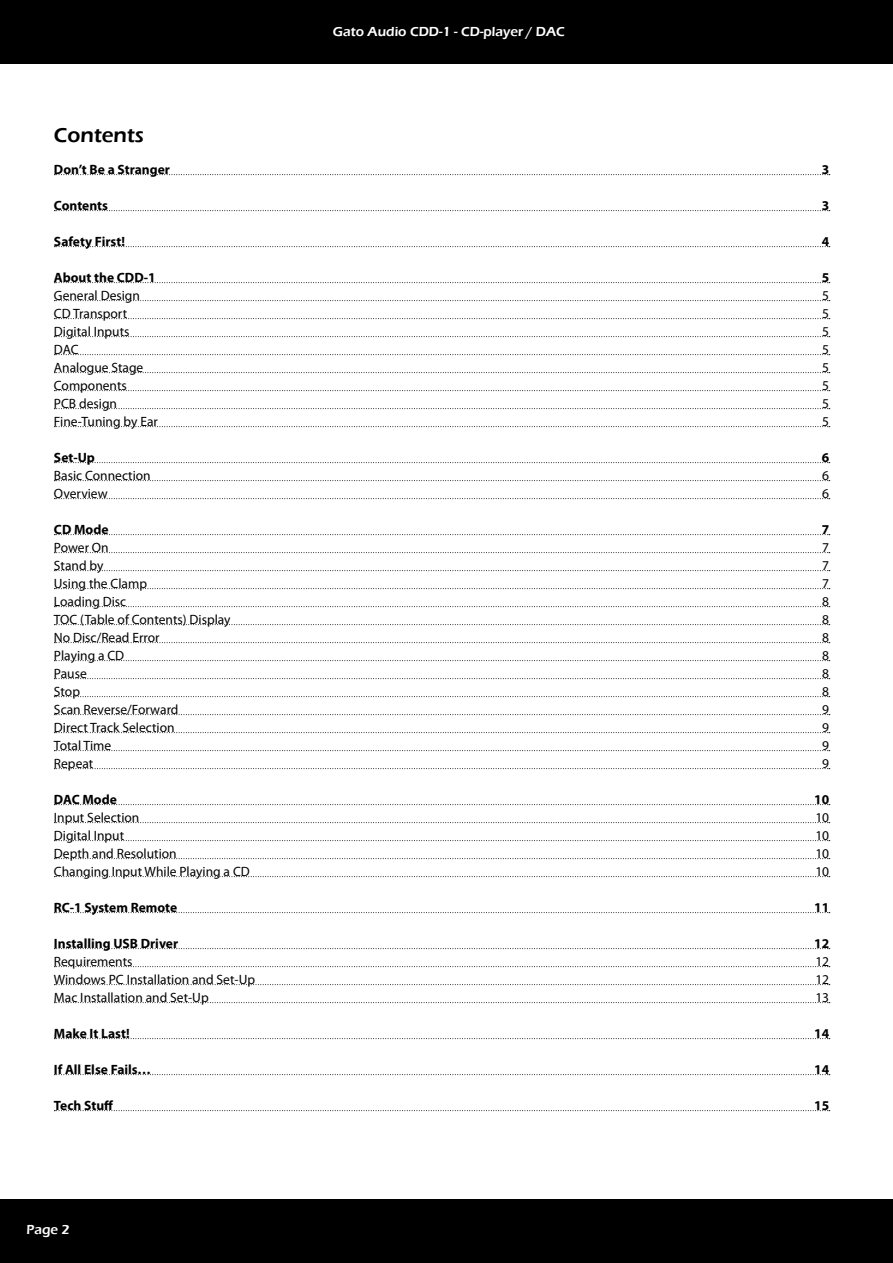
<style>
.page{position:relative;width:893px;height:1263px;background:#fff}
.page>*{position:absolute;margin:0;border:0;box-sizing:border-box;transform-origin:0 0}
.t1{font:600 21px "Eras ITC";color:#000}
.t2{font:13.5px "Myriad Pro";color:#000}
.t3{font:700 13.5px "Myriad Pro";color:#000}
.t4{font:600 13.5px "Eras ITC";color:#fff}
</style>
<div class="page">
<div style="left:0;top:0;width:893px;height:64px;background:#000"></div>
<div style="left:0;top:1199px;width:893px;height:64px;background:#000"></div>
<svg style="left:54px;top:174px;width:776px;height:1px"></svg>
<svg style="left:54px;top:210px;width:776px;height:1px"></svg>
<svg style="left:54px;top:246px;width:776px;height:1px"></svg>
<svg style="left:54px;top:282px;width:776px;height:1px"></svg>
<svg style="left:54px;top:300px;width:776px;height:1px"></svg>
<svg style="left:54px;top:318px;width:776px;height:1px"></svg>
<svg style="left:54px;top:336px;width:776px;height:1px"></svg>
<svg style="left:54px;top:354px;width:776px;height:1px"></svg>
<svg style="left:54px;top:372px;width:776px;height:1px"></svg>
<svg style="left:54px;top:390px;width:776px;height:1px"></svg>
<svg style="left:54px;top:408px;width:776px;height:1px"></svg>
<svg style="left:54px;top:426px;width:776px;height:1px"></svg>
<svg style="left:54px;top:462px;width:776px;height:1px"></svg>
<svg style="left:54px;top:480px;width:776px;height:1px"></svg>
<svg style="left:54px;top:498px;width:776px;height:1px"></svg>
<svg style="left:54px;top:534px;width:776px;height:1px"></svg>
<svg style="left:54px;top:552px;width:776px;height:1px"></svg>
<svg style="left:54px;top:570px;width:776px;height:1px"></svg>
<svg style="left:54px;top:588px;width:776px;height:1px"></svg>
<svg style="left:54px;top:606px;width:776px;height:1px"></svg>
<svg style="left:54px;top:624px;width:776px;height:1px"></svg>
<svg style="left:54px;top:642px;width:776px;height:1px"></svg>
<svg style="left:54px;top:660px;width:776px;height:1px"></svg>
<svg style="left:54px;top:678px;width:776px;height:1px"></svg>
<svg style="left:54px;top:696px;width:776px;height:1px"></svg>
<svg style="left:54px;top:714px;width:776px;height:1px"></svg>
<svg style="left:54px;top:732px;width:776px;height:1px"></svg>
<svg style="left:54px;top:750px;width:776px;height:1px"></svg>
<svg style="left:54px;top:768px;width:776px;height:1px"></svg>
<svg style="left:54px;top:804px;width:776px;height:1px"></svg>
<svg style="left:54px;top:822px;width:776px;height:1px"></svg>
<svg style="left:54px;top:840px;width:776px;height:1px"></svg>
<svg style="left:54px;top:858px;width:776px;height:1px"></svg>
<svg style="left:54px;top:876px;width:776px;height:1px"></svg>
<svg style="left:54px;top:912px;width:776px;height:1px"></svg>
<svg style="left:54px;top:948px;width:776px;height:1px"></svg>
<svg style="left:54px;top:966px;width:776px;height:1px"></svg>
<svg style="left:54px;top:984px;width:776px;height:1px"></svg>
<svg style="left:54px;top:1002px;width:776px;height:1px"></svg>
<svg style="left:54px;top:1038px;width:776px;height:1px"></svg>
<svg style="left:54px;top:1074px;width:776px;height:1px"></svg>
<svg style="left:54px;top:1110px;width:776px;height:1px"></svg>
<p class="t4" style="left:333px;top:24px;width:233px">Gato Audio CDD-1 - CD-player / DAC</p>
<h1 class="t1" style="left:54px;top:123px;width:92px">Contents</h1>
<p class="t3" style="left:54px;top:164px;width:117px">Don’t Be a Stranger</p>
<p class="t3" style="left:822px;top:164px;width:9px">3</p>
<p class="t3" style="left:54px;top:200px;width:56px">Contents</p>
<p class="t3" style="left:822px;top:200px;width:9px">3</p>
<p class="t3" style="left:54px;top:236px;width:73px">Safety First!</p>
<p class="t3" style="left:822px;top:236px;width:9px">4</p>
<p class="t3" style="left:54px;top:272px;width:103px">About the CDD-1</p>
<p class="t3" style="left:822px;top:272px;width:9px">5</p>
<p class="t2" style="left:54px;top:290px;width:87px">General Design</p>
<p class="t2" style="left:822px;top:290px;width:8px">5</p>
<p class="t2" style="left:54px;top:308px;width:75px">CD Transport</p>
<p class="t2" style="left:822px;top:308px;width:8px">5</p>
<p class="t2" style="left:54px;top:326px;width:77px">Digital Inputs</p>
<p class="t2" style="left:822px;top:326px;width:8px">5</p>
<p class="t2" style="left:54px;top:344px;width:26px">DAC</p>
<p class="t2" style="left:822px;top:344px;width:8px">5</p>
<p class="t2" style="left:54px;top:362px;width:91px">Analogue Stage</p>
<p class="t2" style="left:822px;top:362px;width:8px">5</p>
<p class="t2" style="left:54px;top:380px;width:74px">Components</p>
<p class="t2" style="left:822px;top:380px;width:8px">5</p>
<p class="t2" style="left:54px;top:398px;width:65px">PCB design</p>
<p class="t2" style="left:822px;top:398px;width:8px">5</p>
<p class="t2" style="left:54px;top:416px;width:105px">Fine-Tuning by Ear</p>
<p class="t2" style="left:822px;top:416px;width:8px">5</p>
<p class="t3" style="left:54px;top:452px;width:43px">Set-Up</p>
<p class="t3" style="left:822px;top:452px;width:9px">6</p>
<p class="t2" style="left:54px;top:470px;width:98px">Basic Connection</p>
<p class="t2" style="left:822px;top:470px;width:8px">6</p>
<p class="t2" style="left:54px;top:488px;width:55px">Overview</p>
<p class="t2" style="left:822px;top:488px;width:8px">6</p>
<p class="t3" style="left:54px;top:524px;width:56px">CD Mode</p>
<p class="t3" style="left:822px;top:524px;width:9px">7</p>
<p class="t2" style="left:54px;top:542px;width:56px">Power On</p>
<p class="t2" style="left:822px;top:542px;width:8px">7</p>
<p class="t2" style="left:54px;top:560px;width:51px">Stand by</p>
<p class="t2" style="left:822px;top:560px;width:8px">7</p>
<p class="t2" style="left:54px;top:578px;width:95px">Using the Clamp</p>
<p class="t2" style="left:822px;top:578px;width:8px">7</p>
<p class="t2" style="left:54px;top:596px;width:74px">Loading Disc</p>
<p class="t2" style="left:822px;top:596px;width:8px">8</p>
<p class="t2" style="left:54px;top:614px;width:178px">TOC (Table of Contents) Display</p>
<p class="t2" style="left:822px;top:614px;width:8px">8</p>
<p class="t2" style="left:54px;top:632px;width:107px">No Disc/Read Error</p>
<p class="t2" style="left:822px;top:632px;width:8px">8</p>
<p class="t2" style="left:54px;top:650px;width:72px">Playing a CD</p>
<p class="t2" style="left:822px;top:650px;width:8px">8</p>
<p class="t2" style="left:54px;top:668px;width:34px">Pause</p>
<p class="t2" style="left:822px;top:668px;width:8px">8</p>
<p class="t2" style="left:54px;top:686px;width:28px">Stop</p>
<p class="t2" style="left:822px;top:686px;width:8px">8</p>
<p class="t2" style="left:54px;top:704px;width:126px">Scan Reverse/Forward</p>
<p class="t2" style="left:822px;top:704px;width:8px">9</p>
<p class="t2" style="left:54px;top:722px;width:122px">Direct Track Selection</p>
<p class="t2" style="left:822px;top:722px;width:8px">9</p>
<p class="t2" style="left:54px;top:740px;width:59px">Total Time</p>
<p class="t2" style="left:822px;top:740px;width:8px">9</p>
<p class="t2" style="left:54px;top:758px;width:41px">Repeat</p>
<p class="t2" style="left:822px;top:758px;width:8px">9</p>
<p class="t3" style="left:54px;top:794px;width:64px">DAC Mode</p>
<p class="t3" style="left:814px;top:794px;width:16px">10</p>
<p class="t2" style="left:54px;top:812px;width:87px">Input Selection</p>
<p class="t2" style="left:815px;top:812px;width:15px">10</p>
<p class="t2" style="left:54px;top:830px;width:72px">Digital Input</p>
<p class="t2" style="left:815px;top:830px;width:15px">10</p>
<p class="t2" style="left:54px;top:848px;width:124px">Depth and Resolution</p>
<p class="t2" style="left:815px;top:848px;width:15px">10</p>
<p class="t2" style="left:54px;top:866px;width:197px">Changing Input While Playing a CD</p>
<p class="t2" style="left:815px;top:866px;width:15px">10</p>
<p class="t3" style="left:54px;top:902px;width:125px">RC-1 System Remote</p>
<p class="t3" style="left:814px;top:902px;width:16px">11</p>
<p class="t3" style="left:54px;top:938px;width:126px">Installing USB Driver</p>
<p class="t3" style="left:814px;top:938px;width:16px">12</p>
<p class="t2" style="left:54px;top:956px;width:80px">Requirements</p>
<p class="t2" style="left:815px;top:956px;width:15px">12</p>
<p class="t2" style="left:54px;top:974px;width:203px">Windows PC Installation and Set-Up</p>
<p class="t2" style="left:815px;top:974px;width:15px">12</p>
<p class="t2" style="left:54px;top:992px;width:156px">Mac Installation and Set-Up</p>
<p class="t2" style="left:815px;top:992px;width:15px">13</p>
<p class="t3" style="left:54px;top:1028px;width:77px">Make It Last!</p>
<p class="t3" style="left:814px;top:1028px;width:16px">14</p>
<p class="t3" style="left:54px;top:1064px;width:99px">If All Else Fails…</p>
<p class="t3" style="left:814px;top:1064px;width:16px">14</p>
<p class="t3" style="left:54px;top:1100px;width:61px">Tech Stuff</p>
<p class="t3" style="left:814px;top:1100px;width:16px">15</p>
<p class="t4" style="left:26px;top:1222px;width:45px">Page 2</p>
</div>
